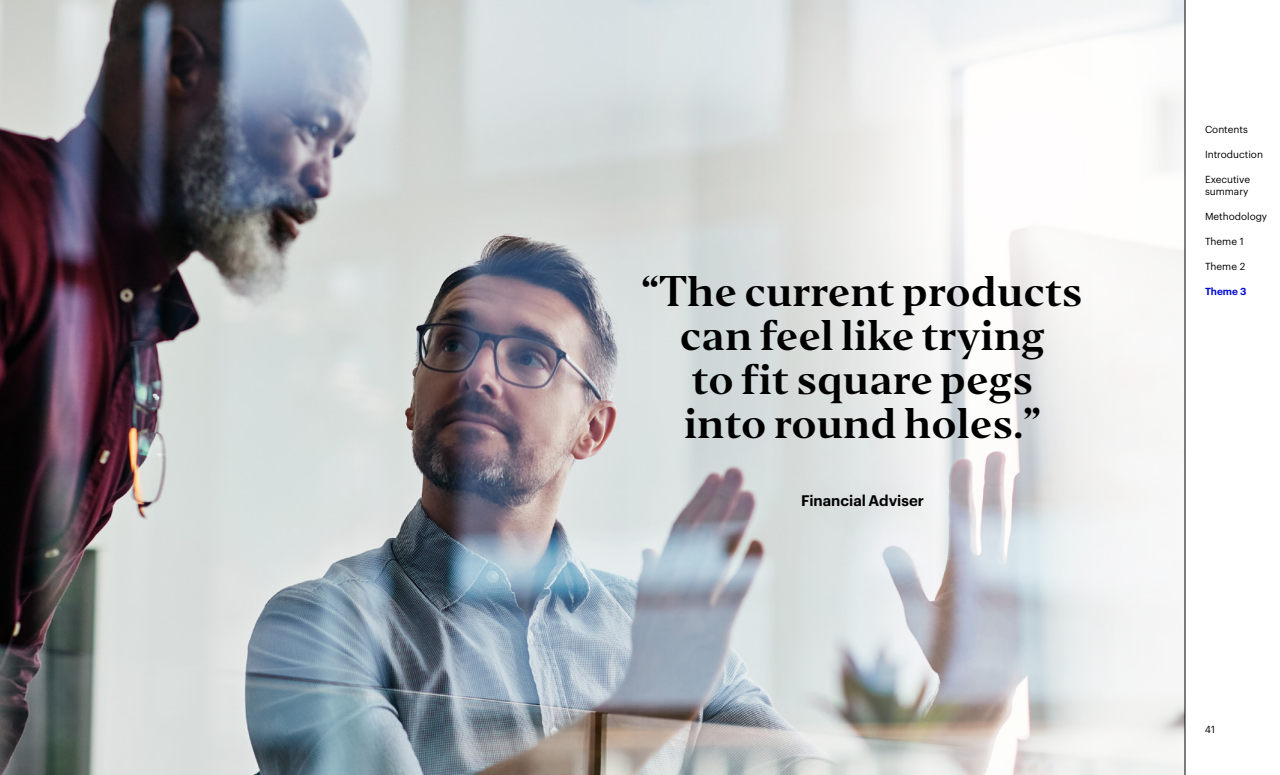
<style>
.page{position:relative;width:1280px;height:775px;background:#fff}
.page>*{position:absolute;margin:0;border:0;box-sizing:border-box;transform-origin:0 0}
.t1{font:40px/43.8px "Invesco Editor";color:#000;text-align:center}
.t2{font:600 15px "Graphik";color:#000}
.t3{font:10px/12.5px "Graphik";color:#000}
.t4{font:600 10px "Graphik";color:#000ad2}
</style>
<div class="page">
<img style="left:0;top:1px;width:592px;height:774px">
<svg style="left:592px;top:0;width:593px;height:775px"></svg>
<hr style="left:1185px;top:0;width:1px;height:775px;background:#000">
<p class="t1" style="left:642px;top:270px;width:442px">“The current products can feel like trying<br>to fit square pegs<br>into round holes.”</p>
<p class="t2" style="left:801px;top:489px;width:124px">Financial Adviser</p>
<p class="t3" style="left:1205px;top:122px;width:44px">Contents</p>
<p class="t3" style="left:1205px;top:147px;width:59px">Introduction</p>
<p class="t3" style="left:1205px;top:172px;width:47px">Executive summary</p>
<p class="t3" style="left:1205px;top:209px;width:64px">Methodology</p>
<p class="t3" style="left:1205px;top:234px;width:40px">Theme 1</p>
<p class="t3" style="left:1205px;top:259px;width:42px">Theme 2</p>
<p class="t4" style="left:1205px;top:284px;width:43px">Theme 3</p>
<p class="t3" style="left:1205px;top:722px;width:12px">41</p>
</div>
